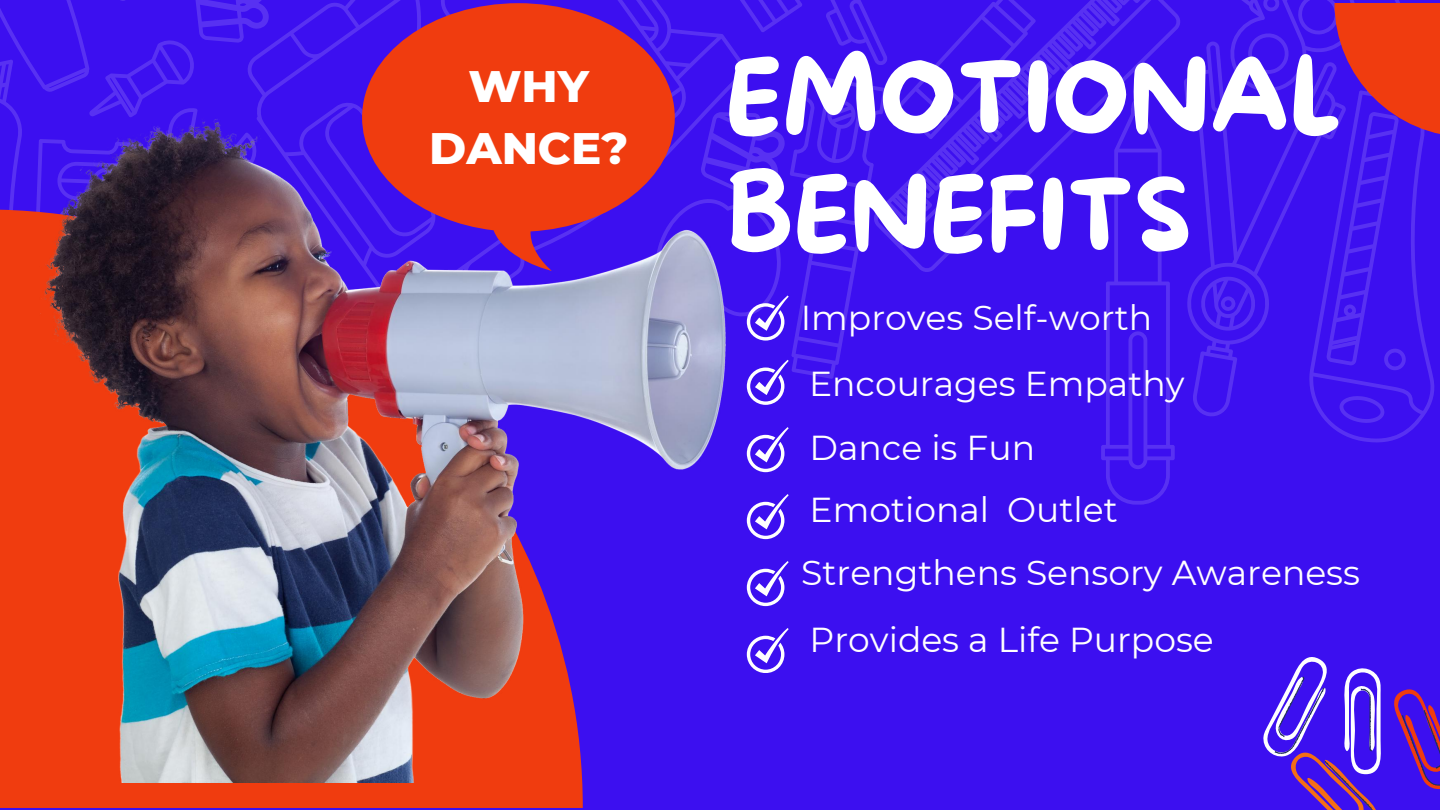
<style>
.page{position:relative;width:1440px;height:810px;background:#3c0ff0}
.page>*{position:absolute;margin:0;border:0;box-sizing:border-box;transform-origin:0 0}
.t1{font:100px/117.3px "More Sugar";color:#fff}
.t2{font:800 45px/62.2px "Montserrat";color:#fff;text-align:center}
.t3{font:34.6px/62.8px "Montserrat";color:#fff}
</style>
<div class="page">
<svg style="left:1036px;top:0;width:65px;height:168px"></svg>
<svg style="left:0;top:0;width:362px;height:209px"></svg>
<div style="left:0;top:209px;width:583px;height:599px;background:#f03c0f"></div>
<img style="left:40px;top:118px;width:680px;height:664px">
<svg style="left:1101px;top:0;width:339px;height:505px"></svg>
<svg style="left:651px;top:0;width:385px;height:405px"></svg>
<svg style="left:747px;top:427px;width:42px;height:45px"></svg>
<svg style="left:747px;top:494px;width:42px;height:45px"></svg>
<svg style="left:747px;top:561px;width:42px;height:45px"></svg>
<svg style="left:747px;top:628px;width:42px;height:45px"></svg>
<svg style="left:362px;top:3px;width:313px;height:268px;fill:#f03c0f"></svg>
<svg style="left:1263px;top:657px;width:177px;height:153px"></svg>
<h2 class="t2" style="left:429px;top:55px;width:201px">WHY<br>DANCE?</h2>
<h1 class="t1" style="left:726px;top:44px;width:618px">EMOTIONAL<br>BENEFITS</h1>
<p class="t3" style="left:801px;top:284px;width:385px;line-height:66.4px">Improves Self-worth<br>Encourages Empathy</p>
<p class="t3" style="left:801px;top:416px;width:560px">Dance is Fun<br>Emotional Outlet<br>Strengthens Sensory Awareness</p>
<p class="t3" style="left:810px;top:608px;width:406px">Provides a Life Purpose</p>
</div>
